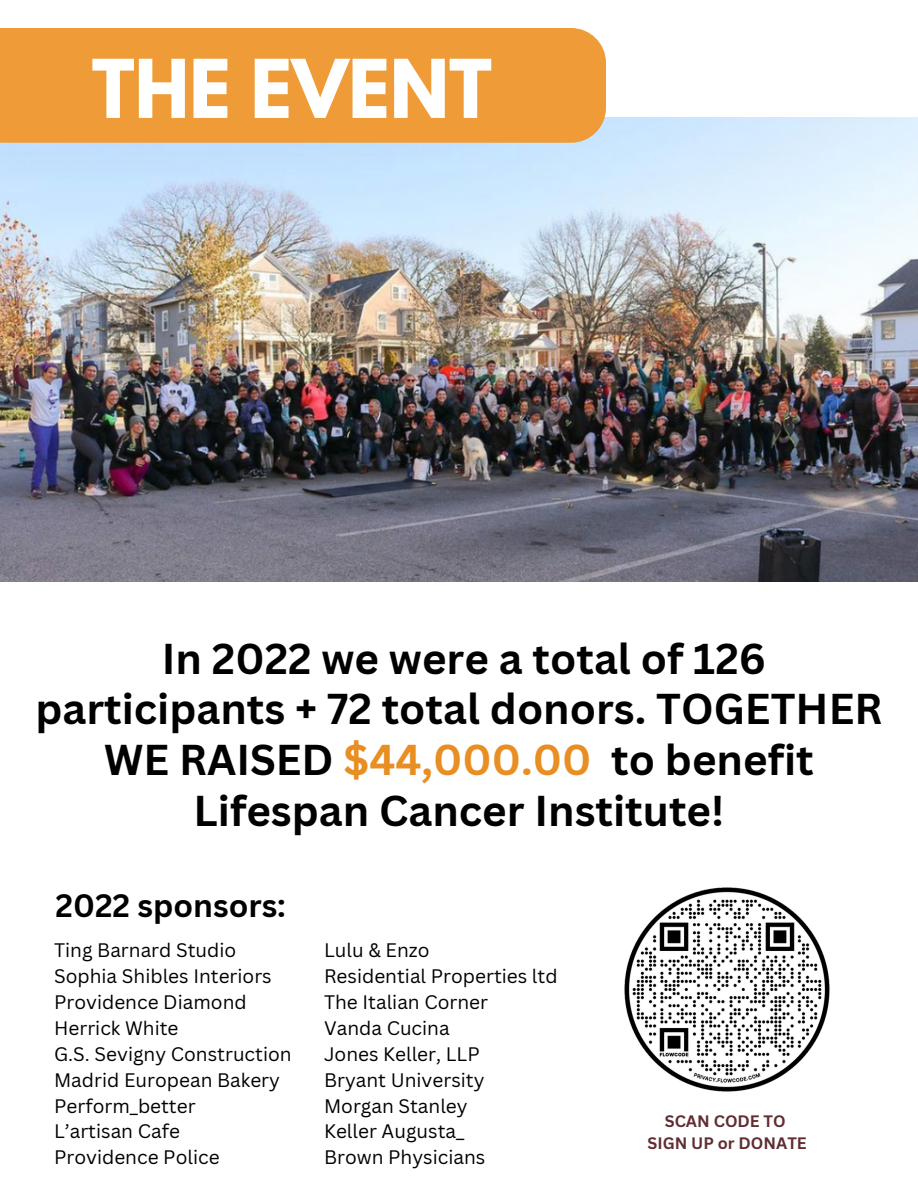
<style>
.page{position:relative;width:918px;height:1188px;background:#fff}
.page>*{position:absolute;margin:0;border:0;box-sizing:border-box;transform-origin:0 0}
.t1{font:700 71.7px "League Spartan";color:#fff}
.t2{font:700 42px/50.7px "Canva Sans";color:#000;text-align:center}
.t3{font:700 31.5px "Canva Sans";color:#000}
.t4{font:19.05px "Canva Sans";color:#000}
.t5{font:700 16.2px "Canva Sans";color:#622d32}
.s1{color:#e88e22}
</style>
<div class="page">
<img style="left:624px;top:887px;width:206px;height:205px">
<img style="left:0;top:117px;width:918px;height:465px">
<div style="left:0;top:28px;width:606px;height:115px;background:#ef9c38"></div>
<p class="t1" style="left:92px;top:53px;width:402px">THE EVENT</p>
<p class="t2" style="left:35px;top:632px;width:848px">In 2022 we were a total of 126 participants + 72 total donors. TOGETHER<br>WE RAISED <span class="s1">$44,000.00</span> to benefit<br>Lifespan Cancer Institute!</p>
<p class="t3" style="left:56px;top:884px;width:232px">2022 sponsors:</p>
<p class="t4" style="left:54px;top:937px;width:184px">Ting Barnard Studio</p>
<p class="t4" style="left:54px;top:963px;width:219px">Sophia Shibles Interiors</p>
<p class="t4" style="left:54px;top:989px;width:194px">Providence Diamond</p>
<p class="t4" style="left:54px;top:1015px;width:126px">Herrick White</p>
<p class="t4" style="left:54px;top:1040px;width:239px">G.S. Sevigny Construction</p>
<p class="t4" style="left:54px;top:1066px;width:227px">Madrid European Bakery</p>
<p class="t4" style="left:54px;top:1092px;width:143px">Perform_better</p>
<p class="t4" style="left:54px;top:1118px;width:127px">L’artisan Cafe</p>
<p class="t4" style="left:54px;top:1144px;width:167px">Providence Police</p>
<p class="t4" style="left:324px;top:937px;width:107px">Lulu &amp; Enzo</p>
<p class="t4" style="left:324px;top:963px;width:235px">Residential Properties ltd</p>
<p class="t4" style="left:324px;top:989px;width:166px">The Italian Corner</p>
<p class="t4" style="left:324px;top:1015px;width:127px">Vanda Cucina</p>
<p class="t4" style="left:324px;top:1040px;width:157px">Jones Keller, LLP</p>
<p class="t4" style="left:324px;top:1066px;width:162px">Bryant University</p>
<p class="t4" style="left:324px;top:1092px;width:145px">Morgan Stanley</p>
<p class="t4" style="left:324px;top:1118px;width:142px">Keller Augusta_</p>
<p class="t4" style="left:324px;top:1144px;width:163px">Brown Physicians</p>
<p class="t5" style="left:665px;top:1110px;width:122px">SCAN CODE TO</p>
<p class="t5" style="left:648px;top:1132px;width:161px">SIGN UP or DONATE</p>
</div>
